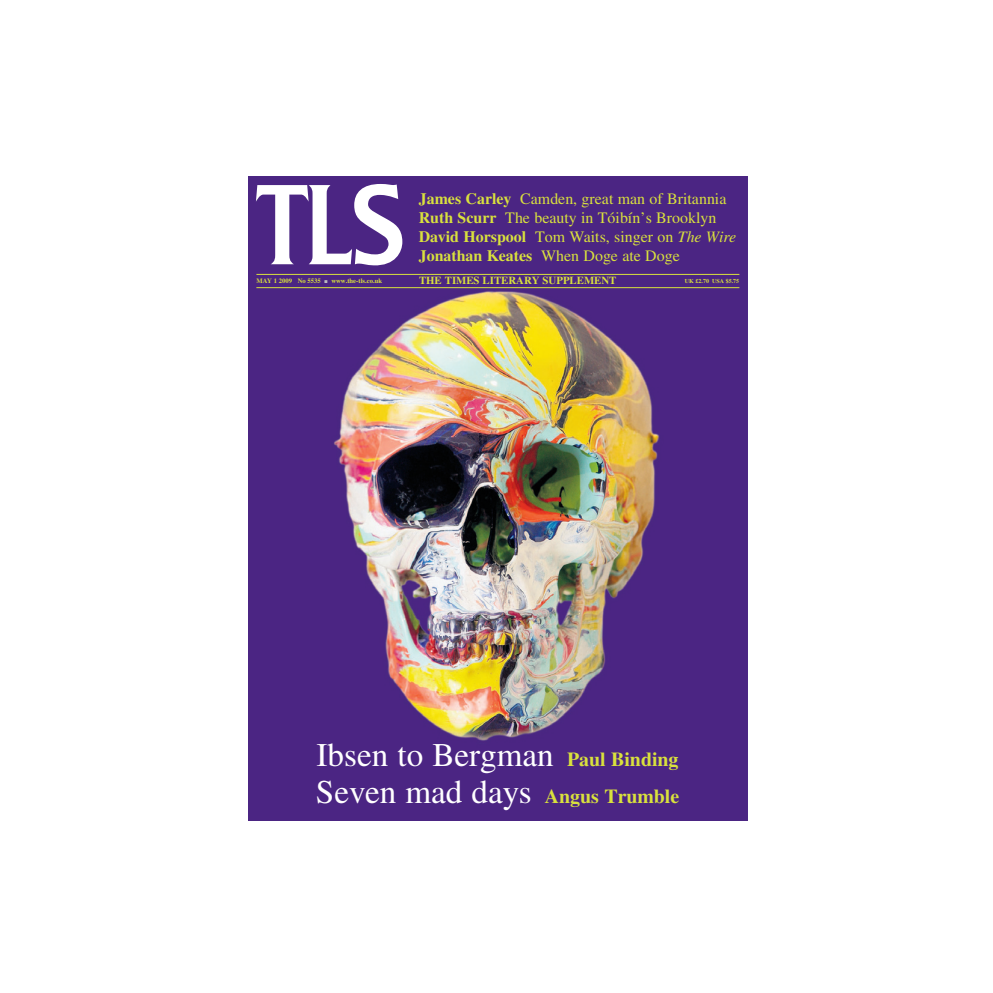
<style>
.page{position:relative;width:993px;height:993px;background:#fff}
.page>*{position:absolute;margin:0;border:0;box-sizing:border-box;transform-origin:0 0}
.t1{font:33px/37px "Times TSL";color:#fff}
.t2{font:16px/19px "Times TSL";color:#d9e13d}
.t3{font:700 10.75px "Times TSL";color:#d9e13d}
.t4{font:700 6.5px "Times TSL";color:#d9e13d}
.t5{font:700 6px "Times TSL";color:#d9e13d}
.s1{font-weight:700}
.s2{font-style:italic}
.s3{color:#bcbdc0}
.s4{font-weight:700;font-size:19.75px;color:#d9e13d}
</style>
<div class="page">
<img style="left:248px;top:176px;width:498px;height:644px">
<hr style="left:256px;top:274px;width:483px;height:1px;background:#d9e13d">
<hr style="left:256px;top:287px;width:483px;height:1px;background:#d9e13d">
<svg style="left:256px;top:184px;width:146px;height:82px"></svg>
<p class="t2" style="left:418px;top:189px;width:319px"><span class="s1">James Carley</span> Camden, great man of Britannia <span class="s1">Ruth Scurr</span> The beauty in Tóibín’s Brooklyn <span class="s1">David Horspool</span> Tom Waits, singer on <span class="s2">The Wire </span><span class="s1">Jonathan Keates</span> When Doge ate Doge</p>
<p class="t4" style="left:256px;top:277px;width:127px">MAY 1 2009 No 5535 <span class="s3">■</span> www.the-tls.co.uk</p>
<p class="t3" style="left:419px;top:274px;width:199px">THE TIMES LITERARY SUPPLEMENT</p>
<p class="t5" style="left:684px;top:277px;width:56px">UK £2.70 USA $5.75</p>
<p class="t1" style="left:316px;top:736px;width:364px">Ibsen to Bergman <span class="s4">Paul Binding<br></span>Seven mad days <span class="s4">Angus Trumble</span></p>
</div>
